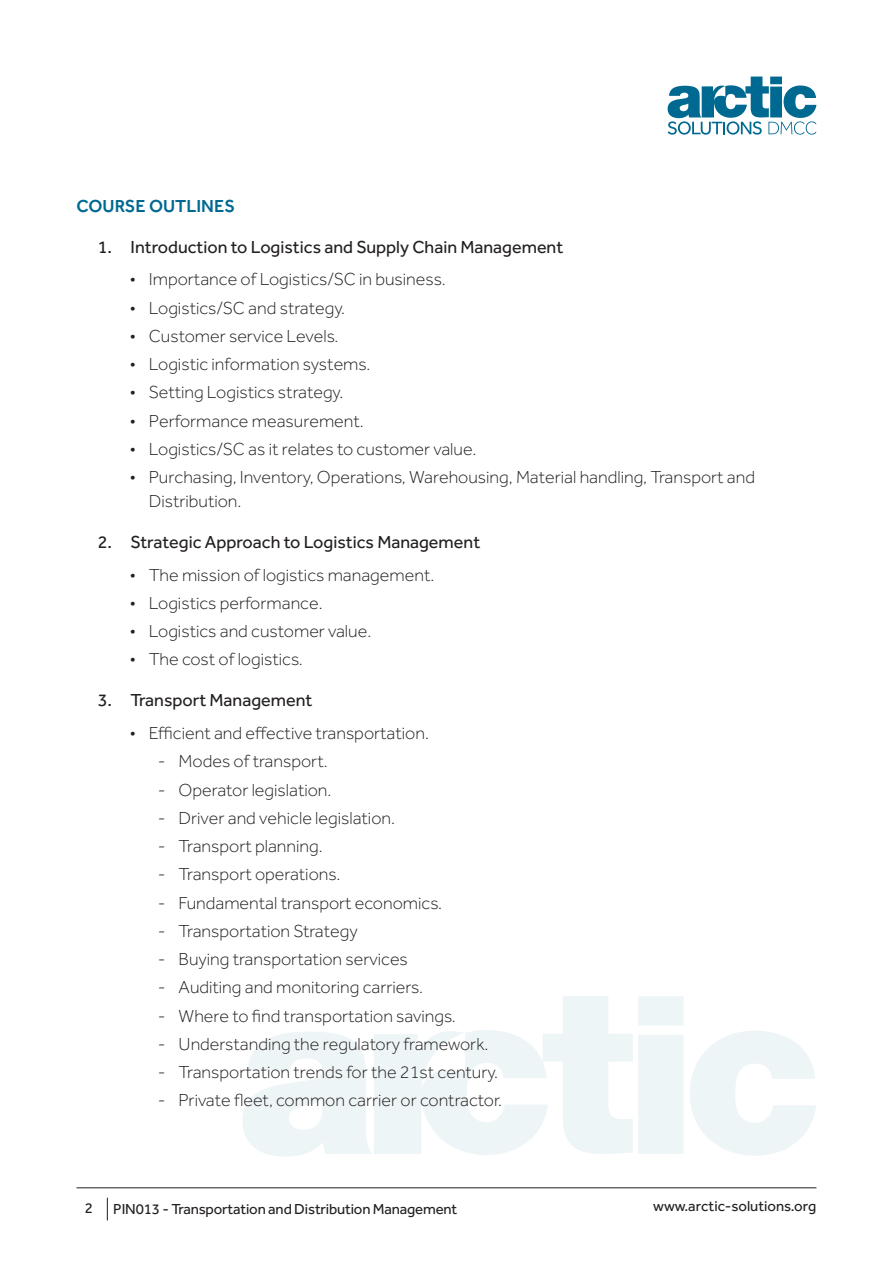
<style>
.page{position:relative;width:893px;height:1263px;background:#fff}
.page>*{position:absolute;margin:0;border:0;box-sizing:border-box;transform-origin:0 0}
.t1{font:300 18px/24px "Effra";color:#231f20}
.t2{font:18px "Effra";color:#231f20}
.Heading_-_Course_Out{font:500 18px "Effra";color:#006991}
.t3{font:15px "Effra";letter-spacing:-.01em;color:#231f20}
</style>
<div class="page">
<hr style="left:77px;top:1187px;width:739px;height:1px;background:#231f20">
<svg style="left:107px;top:1198px;width:1px;height:22px"></svg>
<svg style="left:668px;top:77px;width:148px;height:58px"></svg>
<svg style="left:690px;top:1031px;width:126px;height:125px"></svg>
<svg style="left:243px;top:996px;width:440px;height:161px"></svg>
<p class="Heading_-_Course_Out" style="left:77px;top:195px;width:160px">COURSE OUTLINES</p>
<p class="t2" style="left:98px;top:236px;width:467px">1. Introduction to Logistics and Supply Chain Management</p>
<p class="t1" style="left:130px;top:267px;width:317px">• Importance of Logistics/SC in business.</p>
<p class="t1" style="left:130px;top:296px;width:217px">• Logistics/SC and strategy.</p>
<p class="t1" style="left:130px;top:324px;width:210px">• Customer service Levels.</p>
<p class="t1" style="left:130px;top:352px;width:242px">• Logistic information systems.</p>
<p class="t1" style="left:130px;top:380px;width:215px">• Setting Logistics strategy.</p>
<p class="t1" style="left:130px;top:409px;width:235px">• Performance measurement.</p>
<p class="t1" style="left:130px;top:437px;width:348px">• Logistics/SC as it relates to customer value.</p>
<p class="t1" style="left:149px;top:465px;width:608px;text-indent:-19px">• Purchasing, Inventory, Operations, Warehousing, Material handling, Transport and<br>Distribution.</p>
<p class="t2" style="left:98px;top:532px;width:384px">2. Strategic Approach to Logistics Management</p>
<p class="t1" style="left:130px;top:563px;width:306px">• The mission of logistics management.</p>
<p class="t1" style="left:130px;top:591px;width:194px">• Logistics performance.</p>
<p class="t1" style="left:130px;top:619px;width:243px">• Logistics and customer value.</p>
<p class="t1" style="left:130px;top:647px;width:174px">• The cost of logistics.</p>
<p class="t2" style="left:98px;top:690px;width:216px">3. Transport Management</p>
<p class="t1" style="left:130px;top:721px;width:301px">• Efficient and effective transportation.</p>
<p class="t1" style="left:158px;top:749px;width:171px">- Modes of transport.</p>
<p class="t1" style="left:158px;top:777px;width:175px">- Operator legislation.</p>
<p class="t1" style="left:158px;top:806px;width:239px">- Driver and vehicle legislation.</p>
<p class="t1" style="left:158px;top:834px;width:166px">- Transport planning.</p>
<p class="t1" style="left:158px;top:862px;width:184px">- Transport operations.</p>
<p class="t1" style="left:158px;top:890px;width:286px">- Fundamental transport economics.</p>
<p class="t1" style="left:158px;top:919px;width:201px">- Transportation Strategy</p>
<p class="t1" style="left:158px;top:947px;width:251px">- Buying transportation services</p>
<p class="t1" style="left:158px;top:975px;width:266px">- Auditing and monitoring carriers.</p>
<p class="t1" style="left:158px;top:1003px;width:299px">- Where to find transportation savings.</p>
<p class="t1" style="left:158px;top:1032px;width:332px">- Understanding the regulatory framework.</p>
<p class="t1" style="left:158px;top:1060px;width:342px">- Transportation trends for the 21st century.</p>
<p class="t1" style="left:158px;top:1088px;width:346px">- Private fleet, common carrier or contractor.</p>
<p class="t3" style="left:85px;top:1199px;width:10px">2</p>
<p class="t3" style="left:113px;top:1200px;width:346px">PIN013 - Transportation and Distribution Management</p>
<p class="t3" style="left:653px;top:1198px;width:165px">www.arctic-solutions.org</p>
</div>
